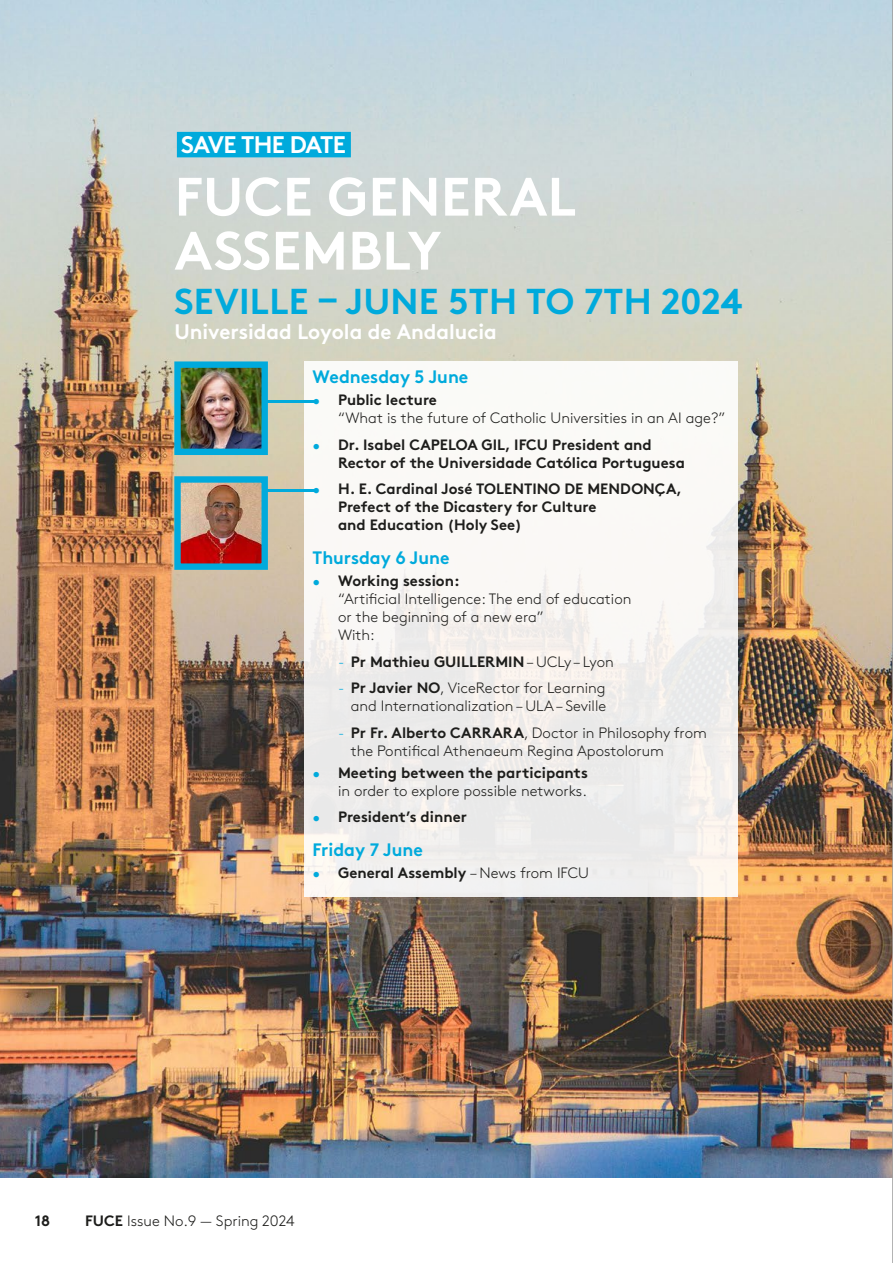
<style>
.page{position:relative;width:893px;height:1263px;background:#fff}
.page>*{position:absolute;margin:0;border:0;box-sizing:border-box;transform-origin:0 0}
.t1{font:700 54px/54px "Brown";letter-spacing:.005em;color:#fff}
.t2{font:700 36px "Brown";letter-spacing:.005em;color:#00aadc}
.NIB_-_Country{font:700 24px "Brown";letter-spacing:-.03em;color:#fff}
.t3{font:700 21px "Brown";color:#fff}
.t4{font:700 18px "Brown";color:#00aadc}
.t5{font:300 15px/18px "Brown";color:#1d1d1b}
.t6{font:700 15px/18px "Brown";color:#1d1d1b}
.s1{color:#00aadc}
.s2{font-weight:700}
.s3{font-weight:300;color:#00aadc}
.s4{font-weight:300}
</style>
<div class="page">
<img style="left:0;top:0;width:892px;height:1178px">
<div style="left:177px;top:132px;width:174px;height:25px;background:#00aadc"></div>
<div style="left:304px;top:361px;width:434px;height:536px;background:linear-gradient(to right,#f4f3f1,#f5f3f1)"></div>
<hr style="left:265px;top:400px;width:51px;height:2px;background:#00aadc">
<hr style="left:265px;top:489px;width:51px;height:3px;background:#00aadc">
<img style="left:171px;top:358px;width:100px;height:100px">
<img style="left:171px;top:473px;width:100px;height:100px">
<hr style="left:892px;top:0;width:1px;height:1263px;background:#9d9d9c">
<p class="NIB_-_Country" style="left:181px;top:125px;width:166px">SAVE THE DATE</p>
<p class="t1" style="left:175px;top:164px;width:403px">FUCE GENERAL<br>ASSEMBLY</p>
<p class="t2" style="left:175px;top:272px;width:570px">SEVILLE – JUNE 5TH TO 7TH 2024</p>
<p class="t3" style="left:174px;top:315px;width:324px">Universidad Loyola de Andalucia</p>
<p class="t4" style="left:313px;top:362px;width:157px">Wednesday 5 June</p>
<p class="t5" style="left:338px;top:390px;width:389px;text-indent:-26px"><span class="s1">•</span> <span class="s2">Public lecture<br></span>“What is the future of Catholic Universities in an AI age?”</p>
<p class="t6" style="left:338px;top:434px;width:348px;text-indent:-26px"><span class="s3">•</span> Dr. Isabel CAPELOA GIL, IFCU President and<br>Rector of the Universidade Católica Portuguesa</p>
<p class="t6" style="left:338px;top:478px;width:345px;text-indent:-26px"><span class="s3">•</span> H. E. Cardinal José TOLENTINO DE MENDONÇA,<br>Prefect of the Dicastery for Culture<br>and Education (Holy See)</p>
<p class="t4" style="left:313px;top:543px;width:138px">Thursday 6 June</p>
<p class="t5" style="left:338px;top:571px;width:295px;text-indent:-26px"><span class="s1">•</span> <span class="s2">Working session:<br></span>“Artificial Intelligence: The end of education or the beginning of a new era”<br>With:</p>
<p class="t6" style="left:338px;top:651px;width:277px"><span class="s3">-</span> Pr Mathieu GUILLERMIN <span class="s4">– UCLy – Lyon</span></p>
<p class="t5" style="left:338px;top:678px;width:270px;text-align:right"><span class="s1">-</span> <span class="s2">Pr Javier NO</span>, ViceRector for Learning and Internationalization – ULA – Seville</p>
<p class="t5" style="left:351px;top:722px;width:357px;text-indent:-13px"><span class="s1">-</span> <span class="s2">Pr Fr. Alberto CARRARA</span>, Doctor in Philosophy from the Pontifical Athenaeum Regina Apostolorum</p>
<p class="t5" style="left:313px;top:762px;width:277px;text-align:right"><span class="s1">•</span> <span class="s2">Meeting between the participants </span>in order to explore possible networks.</p>
<p class="t6" style="left:313px;top:806px;width:156px"><span class="s3">•</span> President’s dinner</p>
<p class="t4" style="left:313px;top:835px;width:112px">Friday 7 June</p>
<p class="t6" style="left:313px;top:862px;width:278px"><span class="s3">•</span> General Assembly <span class="s4">– News from IFCU</span></p>
<p class="t6" style="left:35px;top:1210px;width:17px">18</p>
<p class="t5" style="left:85px;top:1211px;width:211px"><span class="s2">FUCE</span> Issue No.9 — Spring 2024</p>
</div>
